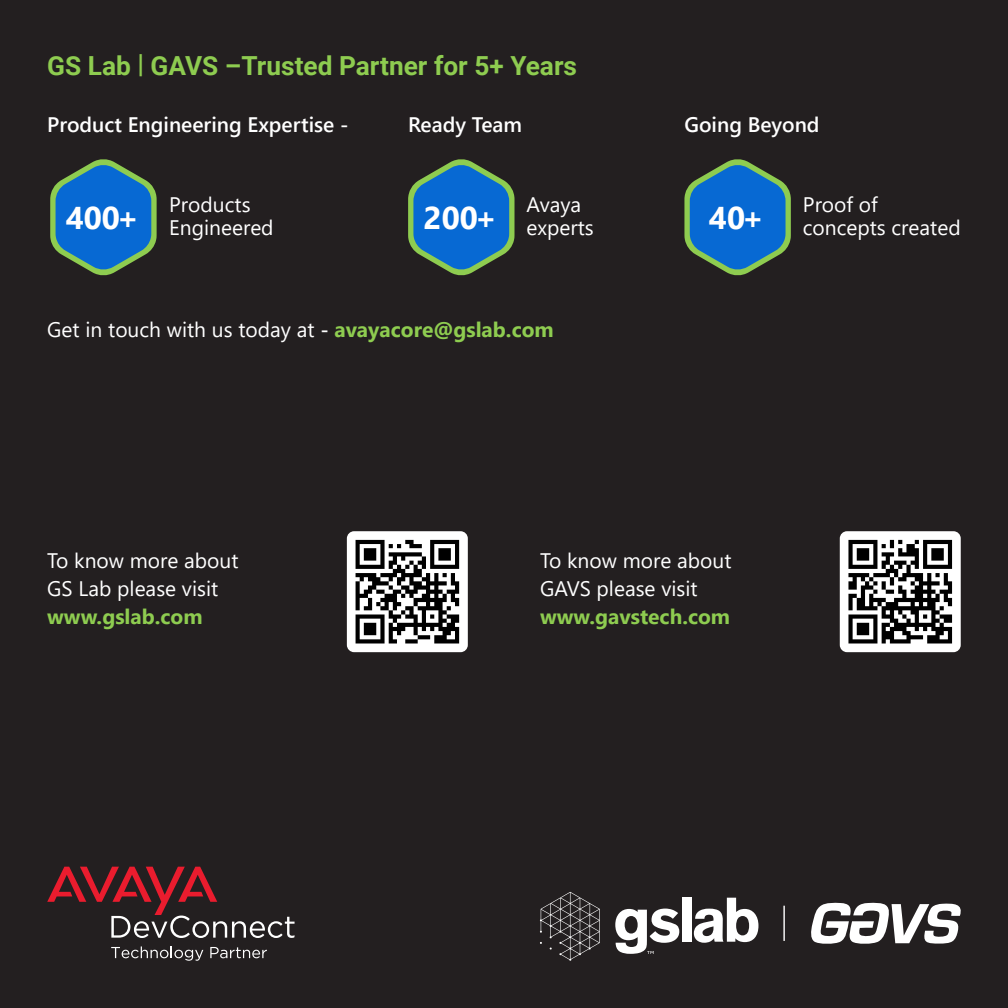
<style>
.page{position:relative;width:1008px;height:1008px;background:#231f20}
.page>*{position:absolute;margin:0;border:0;box-sizing:border-box;transform-origin:0 0}
.t1{font:700 31.5px "Segoe UI";color:#fff}
.t2{font:700 26.25px "Roboto";color:#8ecc50}
.t3{font:21px/22.8px "Segoe UI";color:#fff}
.t4{font:600 21px "Segoe UI";color:#fff}
.t5{font:700 21px "Segoe UI";color:#8ecc50}
.s1{font-weight:600}
.s2{font-weight:700;color:#8ecc50}
</style>
<div class="page">
<hr style="left:783px;top:906px;width:2px;height:35px;background:#fff">
<svg style="left:811px;top:903px;width:150px;height:41px"></svg>
<svg style="left:540px;top:892px;width:60px;height:69px"></svg>
<svg style="left:615px;top:909px;width:64px;height:45px"></svg>
<div style="left:682px;top:898px;width:9px;height:44px;background:#fff"></div>
<svg style="left:694px;top:898px;width:64px;height:45px"></svg>
<div style="left:840px;top:531px;width:121px;height:121px;background:#fff;border-radius:7px"></div>
<svg style="left:848px;top:540px;width:104px;height:104px"></svg>
<div style="left:347px;top:531px;width:121px;height:121px;background:#fff;border-radius:7px"></div>
<svg style="left:356px;top:540px;width:103px;height:104px"></svg>
<svg style="left:47px;top:867px;width:248px;height:71px"></svg>
<svg style="left:111px;top:946px;width:92px;height:15px"></svg>
<svg style="left:210px;top:947px;width:57px;height:11px"></svg>
<svg style="left:50px;top:159px;width:107px;height:117px"></svg>
<svg style="left:408px;top:159px;width:107px;height:117px"></svg>
<svg style="left:684px;top:159px;width:107px;height:117px"></svg>
<p class="t2" style="left:47px;top:48px;width:531px">GS Lab | GAVS –Trusted Partner for 5+ Years</p>
<p class="t4" style="left:47px;top:104px;width:303px">Product Engineering Expertise -</p>
<p class="t4" style="left:408px;top:104px;width:116px">Ready Team</p>
<p class="t4" style="left:684px;top:104px;width:137px">Going Beyond</p>
<p class="t3" style="left:527px;top:192px;width:69px">Avaya experts</p>
<p class="t3" style="left:803px;top:192px;width:159px">Proof of concepts created</p>
<p class="t3" style="left:66px;top:192px;width:209px;text-indent:104px">Products<br><sup>400+</sup> Engineered</p>
<h1 class="t1" style="left:424px;top:188px;width:75px">200+</h1>
<h1 class="t1" style="left:709px;top:188px;width:57px">40+</h1>
<p class="t3" style="left:47px;top:317px;width:508px">Get in touch with us today at <span class="s1">-</span> <span class="s2">avayacore@gslab.com</span></p>
<p class="t3" style="left:47px;top:545px;width:193px;line-height:28px">To know more about<br>GS Lab please visit</p>
<p class="t5" style="left:47px;top:597px;width:157px">www.gslab.com</p>
<p class="t3" style="left:540px;top:545px;width:193px;line-height:28px">To know more about<br>GAVS please visit</p>
<p class="t5" style="left:540px;top:597px;width:192px">www.gavstech.com</p>
</div>
